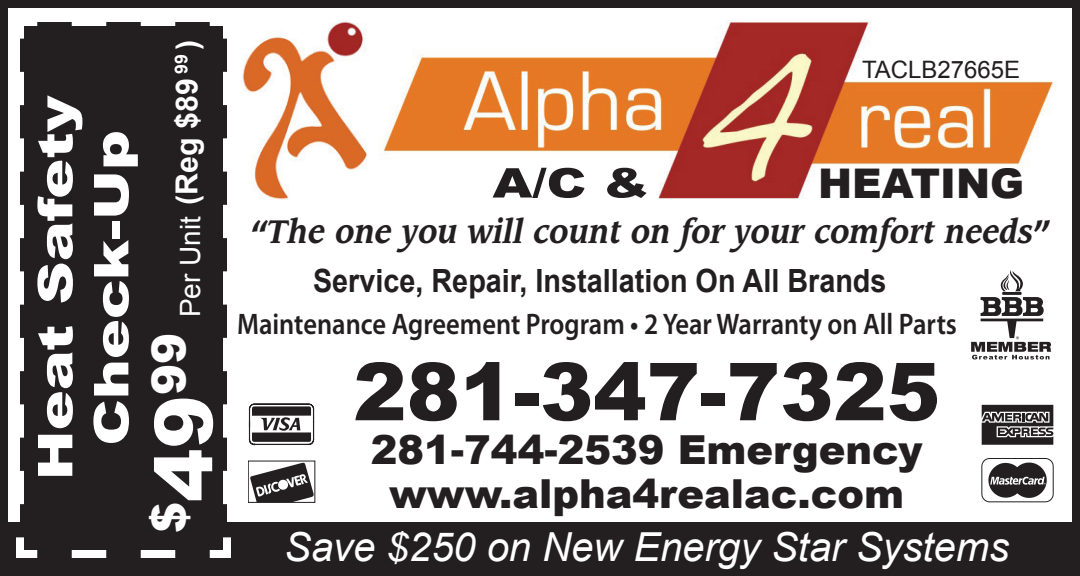
<style>
.page{position:relative;width:1080px;height:576px;background:#fff}
.page>*{position:absolute;margin:0;border:0;box-sizing:border-box;transform-origin:0 0}
.t1{font:900 80px "Arial";color:#231f20}
.t2{font:900 48px/56px "Arial";color:#fff;text-align:center;scale:1.25 1}
.t3{font:900 40.8px "Arial";color:#231f20}
.t4{font:900 40.8px "Arial";color:#231f20;scale:1.25 1}
.t5{font:900 40px/44px "Arial";color:#231f20;text-align:center}
.t6{font:italic 40px "Arial";color:#fff}
.t7{font:italic 700 32px "Leawood";color:#231f20;scale:.9 1}
.t8{font:700 32px "Arial";color:#231f20;scale:.9 1}
.t9{font:700 30.4px "Arial";color:#fff}
.t10{font:600 29.6px "Myriad Pro";color:#231f20;scale:.89 1}
.t11{font:24px "Arial";color:#231f20}
.s1{font-weight:900;font-size:80px}
</style>
<div class="page">
<div style="left:4px;top:522px;width:1072px;height:50px;background:#231f20"></div>
<div style="left:0;top:0;width:1080px;height:576px;border:8px solid #231f20"></div>
<img style="left:242px;top:21px;width:125px;height:178px">
<img style="left:383px;top:20px;width:673px;height:179px">
<svg style="left:982px;top:405px;width:71px;height:40px;background:#555252"></svg>
<svg style="left:981px;top:458px;width:73px;height:44px"></svg>
<hr style="left:254px;top:403px;width:55px;height:2px;background:#231f20">
<svg style="left:249px;top:404px;width:65px;height:41px"></svg>
<svg style="left:250px;top:463px;width:63px;height:38px"></svg>
<div style="left:248px;top:461px;width:67px;height:42px;border:1px solid #231f20"></div>
<div style="left:16px;top:22px;width:215px;height:536px;background:#231f20"></div>
<hr style="left:1002px;top:292px;width:20px;height:3px;background:#231f20">
<svg style="left:1001px;top:270px;width:22px;height:21px"></svg>
<svg style="left:971px;top:297px;width:80px;height:62px"></svg>
<h2 class="t2" style="left:26px;top:480px;width:309px;rotate:-90deg">Heat Safety<br>Check-Up</h2>
<p class="t9" style="left:167px;top:533px;width:494px;rotate:-90deg"><sup>$</sup><span class="s1">49</span><sup>99</sup> <sub>Per</sub> <sub>Unit</sub> (Reg $89 <sup>99</sup> )</p>
<p class="t11" style="left:862px;top:54px;width:160px">TACLB27665E</p>
<h3 class="t4" style="left:493px;top:153px;width:126px">A/C &amp;</h3>
<h3 class="t3" style="left:818px;top:154px;width:208px">HEATING</h3>
<p class="t7" style="left:251px;top:211px;width:888px">“The one you will count on for your comfort needs”</p>
<p class="t8" style="left:313px;top:259px;width:639px">Service, Repair, Installation On All Brands</p>
<p class="t10" style="left:237px;top:306px;width:811px">Maintenance Agreement Program • 2 Year Warranty on All Parts</p>
<h1 class="t1" style="left:353px;top:334px;width:588px">281-347-7325</h1>
<h3 class="t5" style="left:371px;top:427px;width:553px">281-744-2539 Emergency www.alpha4realac.com</h3>
<h3 class="t6" style="left:284px;top:521px;width:726px">Save $250 on New Energy Star Systems</h3>
</div>
